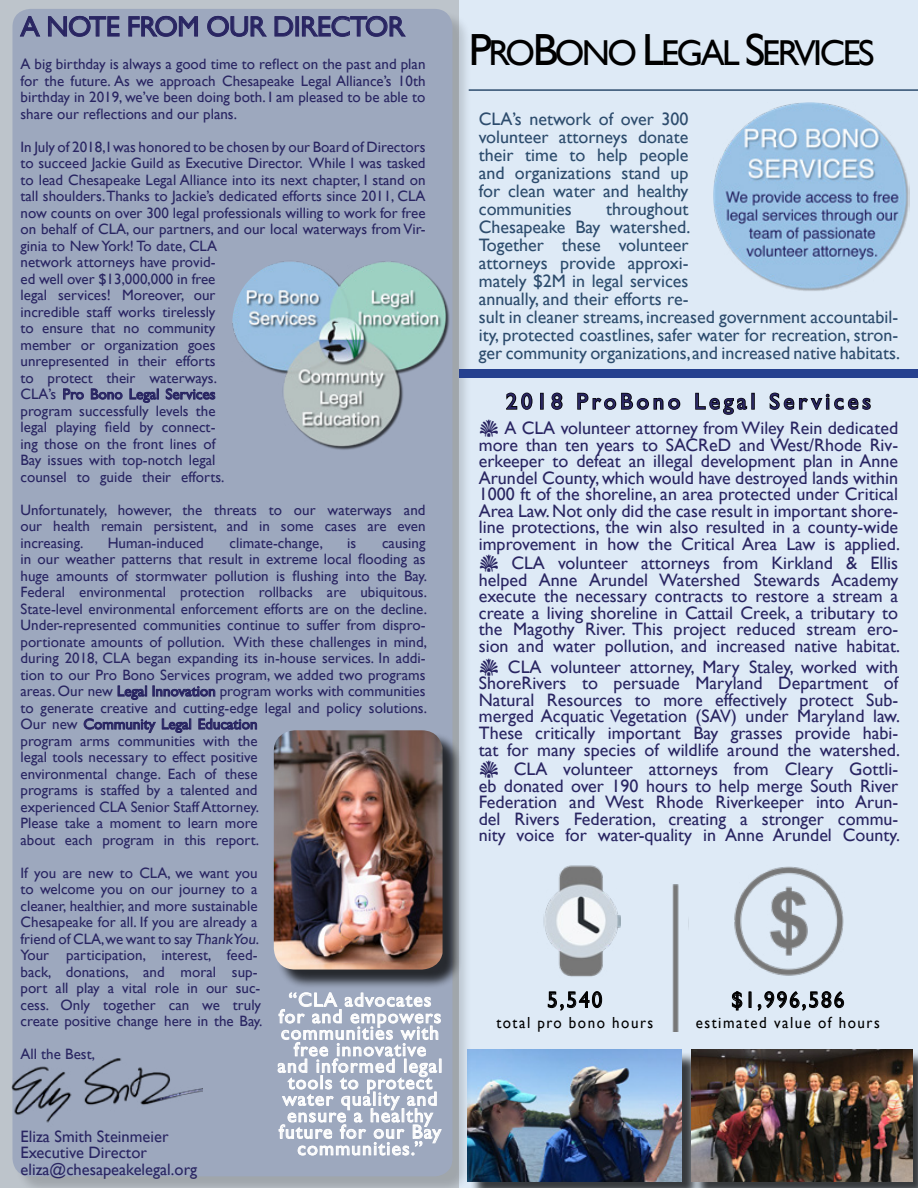
<style>
.page{position:relative;width:918px;height:1188px;background:#fff}
.page>*{position:absolute;margin:0;border:0;box-sizing:border-box;transform-origin:0 0}
.t1{font:36px "Gill Sans";letter-spacing:-.07em;color:#000}
.t2{font:28.5px "Gill Sans";letter-spacing:-.02em;color:#292562}
.t3{font:22.5px "Gill Sans";letter-spacing:.17em;color:#292562}
.t4{font:22.5px "Gill Sans";letter-spacing:.1em;color:#000;scale:.93 1}
.t5{font:19.5px/16.5px "Gill Sans";letter-spacing:.06em;color:#fff;text-align:center}
.t6{font:18px/16.5px "Gill Sans";color:#292562;text-align:justify}
.t7{font:18px/18px "Gill Sans";color:#2d4c6d;text-align:justify}
.t8{font:16.5px/16.5px "Gill Sans";color:#292562}
.t9{font:16.05px "Gill Sans";letter-spacing:.1em;color:#000;scale:.93 1}
.t10{font:15px/16.5px "Gill Sans";color:#292562}
.s1{font-size:45px}
</style>
<div class="page">
<div style="left:459px;top:0;width:459px;height:1188px;background:#deeaf6"></div>
<hr style="left:917px;top:0;width:1px;height:1188px;background:#abdbcb">
<div style="left:0;top:0;width:459px;height:1188px;background:#bdc4cb"></div>
<hr style="left:469px;top:89px;width:449px;height:2px;background:#2d4c6d">
<div style="left:470px;top:1052px;width:230px;height:136px;background:#000;opacity:.75"></div>
<img style="left:471px;top:1050px;width:211px;height:132px">
<div style="left:693px;top:1052px;width:225px;height:136px;background:#000;opacity:.75"></div>
<img style="left:691px;top:1050px;width:221px;height:132px">
<div style="left:15px;top:11px;width:456px;height:1177px;background:#000;opacity:.75"></div>
<div style="left:12px;top:9px;width:440px;height:1167px;background:#9da8be;border-radius:18px"></div>
<div style="left:277px;top:733px;width:185px;height:256px;background:#000;opacity:.75"></div>
<img style="left:274px;top:730px;width:169px;height:240px">
<img style="left:232px;top:261px;width:218px;height:189px">
<svg style="left:20px;top:16px;width:21px;height:21px"></svg>
<svg style="left:48px;top:16px;width:72px;height:21px"></svg>
<svg style="left:128px;top:16px;width:70px;height:21px"></svg>
<svg style="left:207px;top:16px;width:60px;height:21px"></svg>
<svg style="left:274px;top:16px;width:20px;height:21px"></svg>
<div style="left:295px;top:16px;width:4px;height:21px;border:1px solid #292562"></div>
<svg style="left:302px;top:16px;width:104px;height:21px"></svg>
<svg style="left:63px;top:388px;width:21px;height:12px"></svg>
<svg style="left:91px;top:388px;width:32px;height:12px"></svg>
<svg style="left:129px;top:388px;width:30px;height:15px"></svg>
<svg style="left:165px;top:388px;width:51px;height:12px"></svg>
<svg style="left:117px;top:685px;width:99px;height:15px"></svg>
<svg style="left:83px;top:718px;width:73px;height:15px"></svg>
<svg style="left:162px;top:718px;width:29px;height:15px"></svg>
<svg style="left:198px;top:718px;width:59px;height:12px"></svg>
<img style="left:714px;top:102px;width:196px;height:189px">
<svg style="left:506px;top:392px;width:27px;height:18px"></svg>
<div style="left:540px;top:393px;width:4px;height:17px;border:2px solid #000"></div>
<svg style="left:551px;top:392px;width:12px;height:18px"></svg>
<svg style="left:577px;top:392px;width:104px;height:18px"></svg>
<svg style="left:695px;top:392px;width:53px;height:23px"></svg>
<div style="left:751px;top:393px;width:4px;height:17px;border:2px solid #000"></div>
<svg style="left:769px;top:392px;width:102px;height:18px"></svg>
<div style="left:459px;top:370px;width:459px;height:8px;background:#25408f"></div>
<img style="left:11px;top:1050px;width:191px;height:76px">
<svg style="left:277px;top:992px;width:165px;height:164px"></svg>
<img style="left:672px;top:884px;width:7px;height:147px">
<svg style="left:548px;top:993px;width:54px;height:18px"></svg>
<svg style="left:732px;top:991px;width:11px;height:20px"></svg>
<svg style="left:749px;top:992px;width:2px;height:16px"></svg>
<svg style="left:757px;top:991px;width:87px;height:20px"></svg>
<img style="left:734px;top:866px;width:110px;height:110px">
<img style="left:543px;top:865px;width:78px;height:128px">
<h2 class="t2" style="left:21px;top:10px;width:386px">A NOTE FROM OUR DIRECTOR</h2>
<p class="t10" style="left:21px;top:56px;width:407px;text-align:justify">A big birthday is always a good time to reflect on the past and plan for the future. As we approach Chesapeake Legal Alliance’s 10th birthday in 2019, we’ve been doing both. I am pleased to be able to share our reflections and our plans.</p>
<p class="t10" style="left:21px;top:138px;width:407px">In July of 2018, I was honored to be chosen by our Board of Directors to succeed Jackie Guild as Executive Director. While I was tasked to lead Chesapeake Legal Alliance into its next chapter, I stand on tall shoulders. Thanks to Jackie’s dedicated efforts since 2011, CLA now counts on over 300 legal professionals willing to work for free on behalf of CLA, our partners, and our local waterways from Vir&shy;ginia to New York! To date, CLA<br>network attorneys have provid-<br>ed well over $13,000,000 in free<br>legal services! Moreover, our<br>incredible staff works tirelessly<br>to ensure that no community<br>member or organization goes<br>unrepresented in their efforts<br>to protect their waterways.<br>CLA’s Pro Bono Legal Services<br>program successfully levels the<br>legal playing field by connect-<br>ing those on the front lines of<br>Bay issues with top-notch legal<br>counsel to guide their efforts.</p>
<p class="t10" style="left:21px;top:501px;width:407px;text-align:justify">Unfortunately, however, the threats to our waterways and our health remain persistent, and in some cases are even increasing.</p>
<h1 class="t1" style="left:469px;top:32px;width:407px"><span class="s1">P</span>RO<span class="s1">B</span>ONO <span class="s1">L</span>EGAL <span class="s1">S</span>ERVICES</h1>
<p class="t7" style="left:479px;top:110px;width:211px">CLA’s network of over 300 volunteer attorneys donate their time to help people and organizations stand up for clean water and healthy communities</p>
<p class="t7" style="left:479px;top:200px;width:423px;text-align:left;text-indent:127px">throughout<br>Chesapeake Bay watershed.<br>Together these volunteer<br>attorneys provide approxi-<br>mately $2M in legal services<br>annually, and their efforts re-<br>sult in cleaner streams, increased government accountabil&shy;ity, protected coastlines, safer water for recreation, stron&shy;ger community organizations, and increased native habitats.</p>
<h3 class="t3" style="left:506px;top:388px;width:366px">2018 ProBono Legal Services</h3>
<p class="t6" style="left:479px;top:420px;width:423px;text-indent:26px">A CLA volunteer attorney from Wiley Rein dedicated more than ten years to SACReD and West/Rhode Riv&shy;erkeeper to defeat an illegal development plan in Anne Arundel County, which would have destroyed lands within 1000 ft of the shoreline, an area protected under Critical Area Law. Not only did the case result in important shore&shy;line protections, the win also resulted in a county-wide improvement in how the Critical Area Law is applied.</p>
<p class="t6" style="left:479px;top:555px;width:423px;text-indent:33px">CLA volunteer attorneys from Kirkland &amp; Ellis helped Anne Arundel Watershed Stewards Academy execute the necessary contracts to restore a stream a create a living shoreline in Cattail Creek, a tributary to the Magothy River. This project reduced stream ero&shy;sion and water pollution, and increased native habitat.</p>
<p class="t6" style="left:479px;top:658px;width:423px;text-indent:29px">CLA volunteer attorney, Mary Staley, worked with ShoreRivers to persuade Maryland Department of Natural Resources to more effectively protect Sub&shy;merged Acquatic Vegetation (SAV) under Maryland law.<br>These critically important Bay grasses provide habi&shy;tat for many species of wildlife around the watershed.</p>
<p class="t6" style="left:479px;top:760px;width:423px;text-indent:35px">CLA volunteer attorneys from Cleary Gottli&shy;eb donated over 190 hours to help merge South River Federation and West Rhode Riverkeeper into Arun&shy;del Rivers Federation, creating a stronger commu&shy;nity voice for water-quality in Anne Arundel County.</p>
<p class="t10" style="left:108px;top:534px;width:98px">Human-induced</p>
<p class="t10" style="left:230px;top:534px;width:95px">climate-change,</p>
<p class="t10" style="left:347px;top:534px;width:11px">is</p>
<p class="t10" style="left:21px;top:534px;width:408px;text-indent:361px">causing in our weather patterns that result in extreme local flooding as huge amounts of stormwater pollution is flushing into the Bay.<br>Federal environmental protection rollbacks are ubiquitous.<br>State-level environmental enforcement efforts are on the decline.<br>Under-represented communities continue to suffer from dispro&shy;portionate amounts of pollution. With these challenges in mind, during 2018, CLA began expanding its in-house services. In addi&shy;tion to our Pro Bono Services program, we added two programs areas. Our new Legal Innovation program works with communities to generate creative and cutting-edge legal and policy solutions.<br>Our new Community Legal Education<br>program arms communities with the<br>legal tools necessary to effect positive<br>environmental change. Each of these<br>programs is staffed by a talented and<br>experienced CLA Senior Staff Attorney.<br>Please take a moment to learn more<br>about each program in this report.</p>
<p class="t10" style="left:21px;top:864px;width:244px">If you are new to CLA, we want you to welcome you on our journey to a cleaner, healthier, and more sustainable Chesapeake for all. If you are already a friend of CLA, we want to say Thank You.<br>Your participation, interest, feed&shy;back, donations, and moral sup&shy;port all play a vital role in our suc&shy;cess. Only together can we truly create positive change here in the Bay.</p>
<p class="t10" style="left:21px;top:1046px;width:76px">All the Best,</p>
<h3 class="t5" style="left:278px;top:991px;width:166px">“CLA advocates for and empowers communities with free innovative and informed legal tools to protect water quality and ensure a healthy future for our Bay communities.”</h3>
<h3 class="t4" style="left:547px;top:987px;width:61px">5,540</h3>
<h3 class="t4" style="left:731px;top:987px;width:123px">$1,996,586</h3>
<p class="t9" style="left:696px;top:1014px;width:199px">estimated value of hours</p>
<p class="t9" style="left:496px;top:1014px;width:170px">total pro bono hours</p>
<p class="t8" style="left:21px;top:1128px;width:178px">Eliza Smith Steinmeier<br>Executive Director eliza@chesapeakelegal.org</p>
</div>
